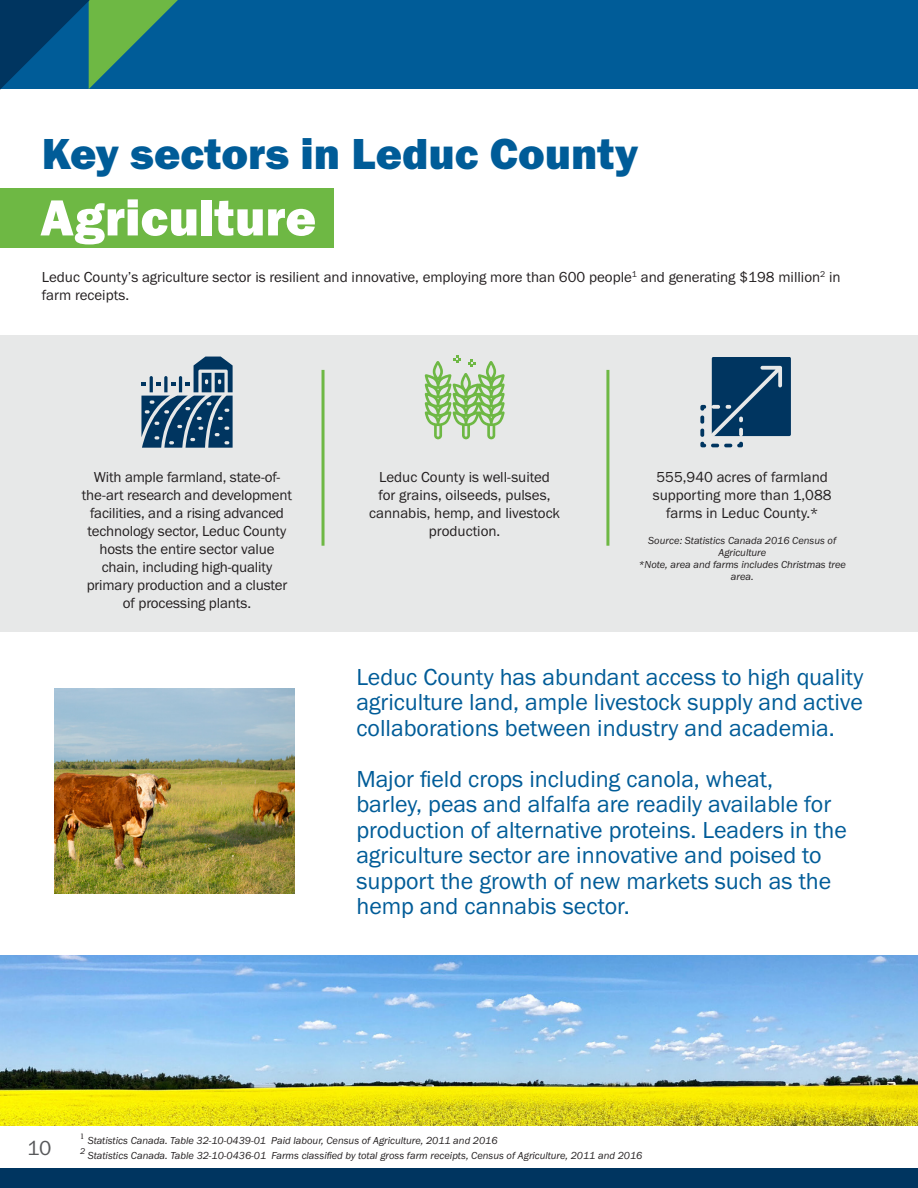
<style>
.page{position:relative;width:918px;height:1188px;background:#fff}
.page>*{position:absolute;margin:0;border:0;box-sizing:border-box;transform-origin:0 0}
.t1{font:52.5px "Franklin Gothic URW Hea";color:#fff}
.t2{font:45px "Franklin Gothic URW Hea";color:#005c98}
.Key_sector_story{font:24px/25.5px "Franklin Gothic URW Boo";color:#005c98;text-align:justify}
.t3{font:21px "Franklin Gothic URW Boo";color:#58595b}
.Body_copy{font:15px/18px "Franklin Gothic URW Boo";letter-spacing:-.005em;color:#231f20;text-align:center}
.Body_copy-2{font:10.5px/12px "Franklin Gothic URW Boo Ita";color:#231f20;text-align:center}
.Body_copy-3{font:8.7px "Minion Pro";color:#231f20}
.Body_copy-4{font:8.7px "Franklin Gothic URW Boo Ita";color:#231f20}
</style>
<div class="page">
<div style="left:0;top:0;width:918px;height:89px;background:#005c98"></div>
<svg style="left:0;top:0;width:178px;height:90px"></svg>
<div style="left:0;top:1169px;width:918px;height:19px;background:#003560"></div>
<div style="left:0;top:335px;width:918px;height:297px;background:#e7e8e8"></div>
<hr style="left:322px;top:370px;width:3px;height:176px;background:#6eb844">
<hr style="left:606px;top:370px;width:3px;height:176px;background:#6eb844">
<svg style="left:141px;top:357px;width:92px;height:91px"></svg>
<svg style="left:700px;top:357px;width:91px;height:90px"></svg>
<svg style="left:425px;top:355px;width:80px;height:84px"></svg>
<img style="left:0;top:956px;width:918px;height:170px">
<div style="left:0;top:188px;width:333px;height:60px;background:#6eb844"></div>
<img style="left:54px;top:688px;width:240px;height:206px">
<p class="t2" style="left:42px;top:125px;width:598px">Key sectors in Leduc County</p>
<p class="t1" style="left:40px;top:184px;width:277px">Agriculture</p>
<p class="Body_copy" style="left:42px;top:268px;width:800px;text-align:left">Leduc County’s agriculture sector is resilient and innovative, employing more than 600 people<sup>1</sup> and generating $198 million<sup>2</sup> in farm receipts.</p>
<p class="Body_copy" style="left:82px;top:468px;width:212px">With ample farmland, state-of&shy;the-art research and development facilities, and a rising advanced technology sector, Leduc County hosts the entire sector value chain, including high-quality primary production and a cluster of processing plants.</p>
<p class="Body_copy" style="left:653px;top:468px;width:180px">555,940 acres of farmland supporting more than 1,088 farms in Leduc County.*</p>
<p class="Body_copy" style="left:369px;top:468px;width:193px">Leduc County is well-suited for grains, oilseeds, pulses, cannabis, hemp, and livestock production.</p>
<p class="Body_copy-2" style="left:648px;top:534px;width:189px">Source: Statistics Canada 2016 Census of<br>Agriculture</p>
<p class="Body_copy-2" style="left:638px;top:558px;width:209px">*Note, area and farms includes Christmas tree area.</p>
<p class="Key_sector_story" style="left:356px;top:664px;width:509px">Leduc County has abundant access to high quality agriculture land, ample livestock supply and active collaborations between industry and academia.</p>
<p class="Key_sector_story" style="left:356px;top:766px;width:492px;text-align:left">Major field crops including canola, wheat,<br>barley, peas and alfalfa are readily available for production of alternative proteins. Leaders in the agriculture sector are innovative and poised to support the growth of new markets such as the hemp and cannabis sector.</p>
<h3 class="t3" style="left:27px;top:1135px;width:26px">10</h3>
<p class="Body_copy-3" style="left:80px;top:1130px;width:6px">1</p>
<p class="Body_copy-2" style="left:88px;top:1134px;width:411px">Statistics Canada. Table 32-10-0439-01 Paid labour, Census of Agriculture, 2011 and 2016</p>
<p class="Body_copy-4" style="left:80px;top:1145px;width:7px">2</p>
<p class="Body_copy-2" style="left:88px;top:1149px;width:556px">Statistics Canada. Table 32-10-0436-01 Farms classified by total gross farm receipts, Census of Agriculture, 2011 and 2016</p>
</div>
